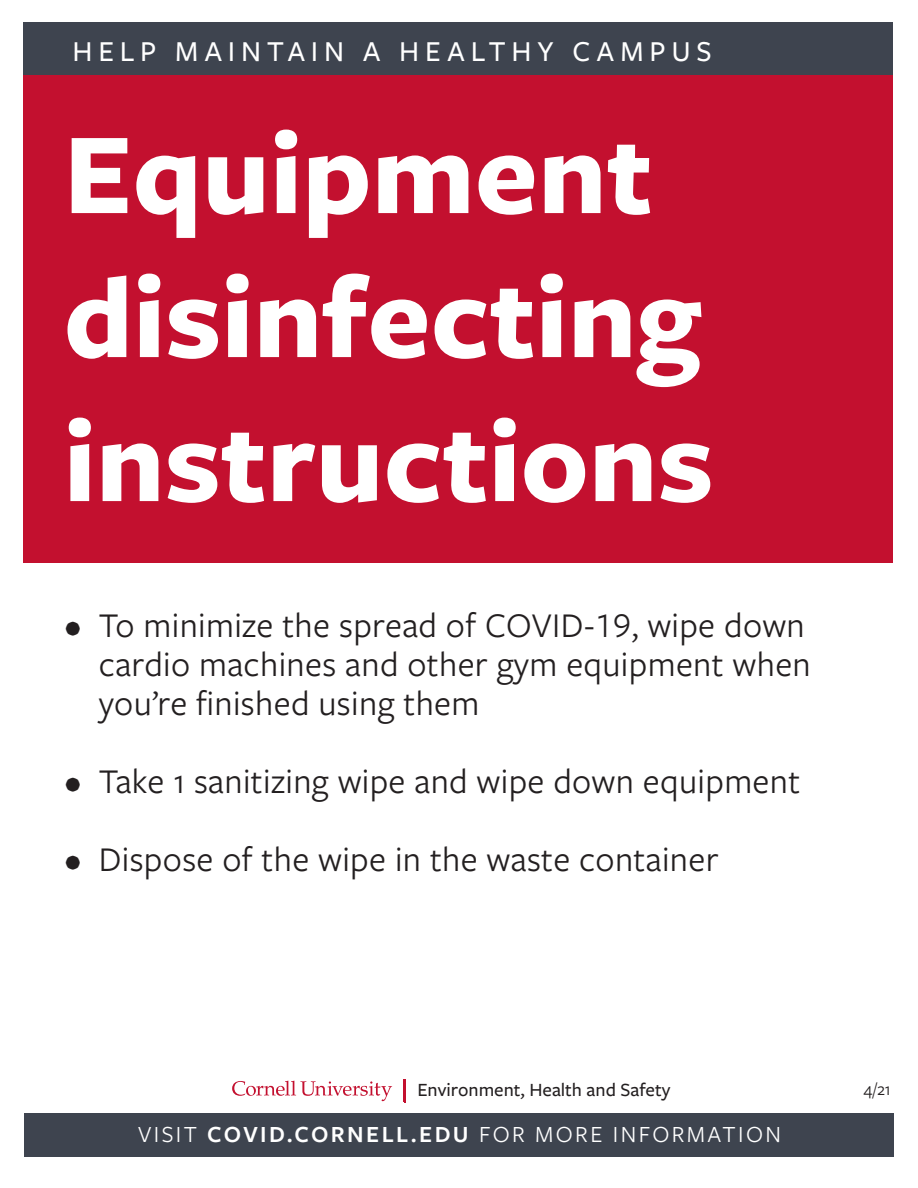
<style>
.page{position:relative;width:918px;height:1188px;background:#fff}
.page>*{position:absolute;margin:0;border:0;box-sizing:border-box;transform-origin:0 0}
.t1{font:700 120px/144px "Freight Sans Pro";color:#fff}
.t2{font:36px/39px "Freight Sans Pro";letter-spacing:.01em;color:#231f20}
.t3{font:500 30px "Freight Sans Pro";letter-spacing:.2em;color:#fff}
.t4{font:24px "Freight Sans Pro";letter-spacing:.1em;color:#fff}
.t5{font:500 19.35px "Freight Sans Pro";color:#231f20}
.t6{font:18px "Freight Sans Pro";color:#231f20}
.s1{font-weight:600}
</style>
<div class="page">
<div style="left:23px;top:22px;width:870px;height:56px;background:#3e444f"></div>
<div style="left:23px;top:75px;width:870px;height:488px;background:#c3102f"></div>
<div style="left:24px;top:1114px;width:870px;height:43px;background:#3e444f"></div>
<svg style="left:232px;top:1081px;width:160px;height:20px"></svg>
<hr style="left:403px;top:1079px;width:2px;height:23px;background:#c3102f">
<p class="t3" style="left:72px;top:31px;width:641px">HELP MAINTAIN A HEALTHY CAMPUS</p>
<p class="t1" style="left:64px;top:97px;width:652px">Equipment disinfecting instructions</p>
<p class="t2" style="left:99px;top:604px;width:714px;text-indent:-34px">• To minimize the spread of COVID-˜°, wipe down cardio machines and other gym equipment when you’re finished using them</p>
<p class="t2" style="left:65px;top:760px;width:737px">• Take 1 sanitizing wipe and wipe down equipment</p>
<p class="t2" style="left:65px;top:838px;width:655px">• Dispose of the wipe in the waste container</p>
<p class="t5" style="left:417px;top:1076px;width:255px">Environment, Health and Safety</p>
<p class="t6" style="left:864px;top:1077px;width:29px">4/21</p>
<p class="t4" style="left:138px;top:1118px;width:645px">VISIT <span class="s1">COVID.CORNELL.EDU</span> FOR MORE INFORMATION</p>
</div>
